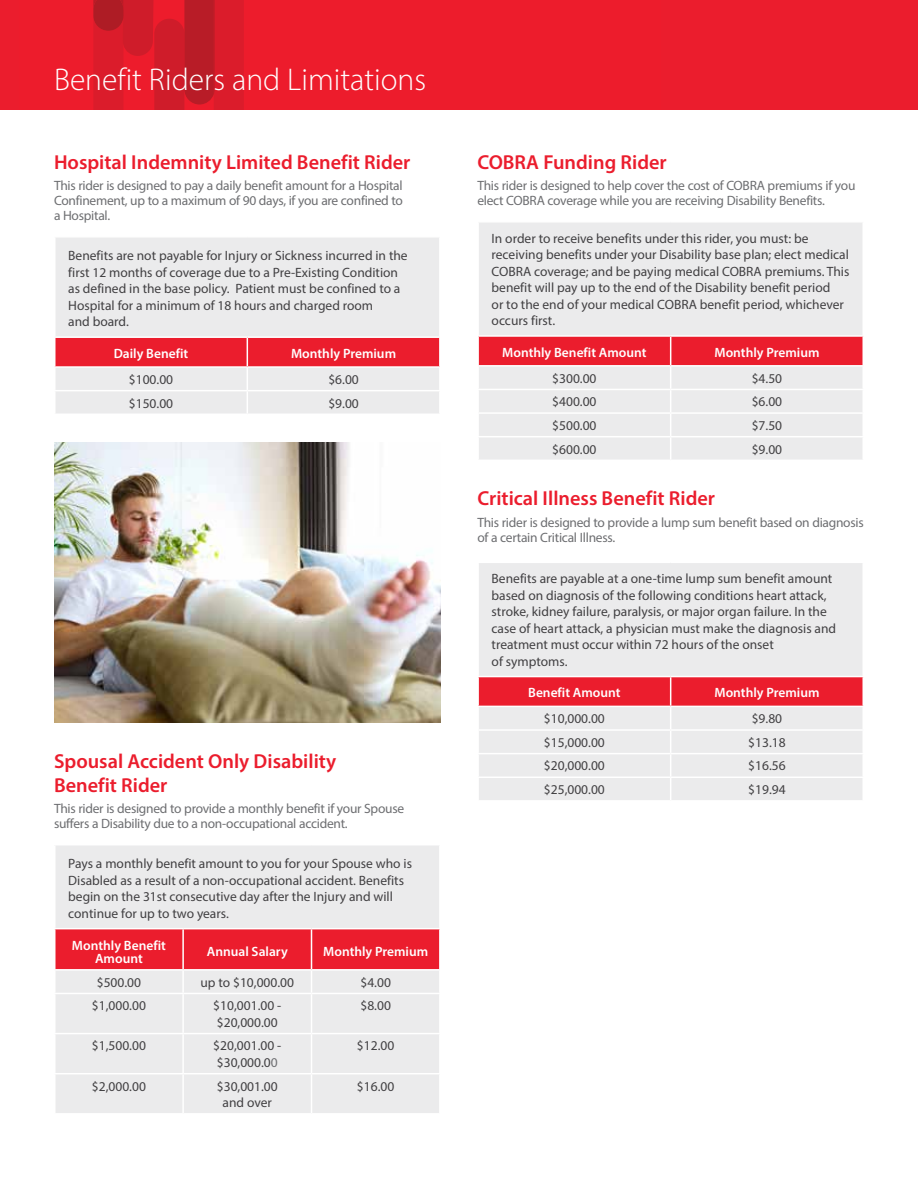
<style>
.page{position:relative;width:918px;height:1188px;background:#fff}
.page>*{position:absolute;margin:0;border:0;box-sizing:border-box;transform-origin:0 0}
.t1{font:300 31.5px "Myriad Pro";color:#fff}
.t2{font:600 20.25px/23.2px "Myriad Pro";color:#eb1d2d}
.t3{font:13.5px/16.5px "Myriad Pro";color:#414042}
.t4{font:13.5px/15px "Myriad Pro";letter-spacing:-.02em;color:#6d6e71}
.t5{font:600 13.5px/13.5px "Myriad Pro";color:#fff;text-align:center}
.s1{color:#6d6e71}
</style>
<div class="page">
<div style="left:0;top:0;width:918px;height:110px;background:#eb1d2d"></div>
<svg style="left:93px;top:0;width:151px;height:110px"></svg>
<div style="left:56px;top:238px;width:383px;height:98px;background:#ebebec"></div>
<svg style="left:55px;top:337px;width:384px;height:77px;background:#eb9fa5"></svg>
<hr style="left:247px;top:366px;width:194px;height:2px;background:#fff">
<hr style="left:247px;top:390px;width:194px;height:1px;background:#fff">
<div style="left:55px;top:845px;width:385px;height:84px;background:#ebebec"></div>
<div style="left:56px;top:994px;width:383px;height:119px;background:#ebebec"></div>
<svg style="left:56px;top:929px;width:383px;height:64px;background:#eb6872"></svg>
<hr style="left:182px;top:994px;width:2px;height:39px;background:#fff">
<hr style="left:311px;top:994px;width:1px;height:39px;background:#fff">
<hr style="left:182px;top:1034px;width:2px;height:39px;background:#fff">
<hr style="left:311px;top:1034px;width:1px;height:39px;background:#fff">
<hr style="left:182px;top:1074px;width:2px;height:39px;background:#fff">
<hr style="left:311px;top:1074px;width:1px;height:39px;background:#fff">
<hr style="left:54px;top:845px;width:2px;height:83px;background:#fff">
<hr style="left:54px;top:969px;width:129px;height:2px;background:#fff">
<hr style="left:183px;top:969px;width:129px;height:2px;background:#fff">
<hr style="left:54px;top:1033px;width:129px;height:1px;background:#fff">
<hr style="left:183px;top:1033px;width:129px;height:1px;background:#fff">
<hr style="left:54px;top:1073px;width:129px;height:1px;background:#fff">
<hr style="left:183px;top:1073px;width:129px;height:1px;background:#fff">
<hr style="left:182px;top:929px;width:2px;height:40px;background:#fff">
<hr style="left:311px;top:929px;width:1px;height:40px;background:#fff">
<hr style="left:312px;top:969px;width:129px;height:2px;background:#fff">
<hr style="left:312px;top:1033px;width:129px;height:1px;background:#fff">
<hr style="left:312px;top:1073px;width:129px;height:1px;background:#fff">
<hr style="left:439px;top:845px;width:2px;height:83px;background:#fff">
<hr style="left:54px;top:928px;width:129px;height:1px;background:#fff">
<hr style="left:183px;top:928px;width:129px;height:1px;background:#fff">
<hr style="left:312px;top:928px;width:129px;height:1px;background:#fff">
<div style="left:479px;top:223px;width:383px;height:112px;background:#ebebec"></div>
<svg style="left:478px;top:336px;width:386px;height:124px;background:#ebbbbf"></svg>
<hr style="left:671px;top:365px;width:193px;height:2px;background:#fff">
<hr style="left:671px;top:389px;width:193px;height:1px;background:#fff">
<hr style="left:671px;top:412px;width:193px;height:2px;background:#fff">
<hr style="left:671px;top:436px;width:193px;height:1px;background:#fff">
<hr style="left:477px;top:412px;width:194px;height:2px;background:#fff">
<hr style="left:477px;top:436px;width:194px;height:1px;background:#fff">
<div style="left:479px;top:563px;width:384px;height:113px;background:#ebebec"></div>
<svg style="left:478px;top:677px;width:386px;height:123px;background:#ebbbc0"></svg>
<hr style="left:671px;top:706px;width:193px;height:1px;background:#fff">
<hr style="left:671px;top:729px;width:193px;height:2px;background:#fff">
<hr style="left:671px;top:753px;width:193px;height:1px;background:#fff">
<hr style="left:671px;top:777px;width:193px;height:1px;background:#fff">
<img style="left:54px;top:443px;width:387px;height:280px">
<h1 class="t1" style="left:54px;top:60px;width:374px">Benefit Riders and Limitations</h1>
<h2 class="t2" style="left:54px;top:150px;width:358px">Hospital Indemnity Limited Benefit Rider</h2>
<p class="t4" style="left:54px;top:178px;width:351px;text-align:justify">This rider is designed to pay a daily benefit amount for a Hospital Confinement, up to a maximum of 90 days, if you are confined to a Hospital.</p>
<p class="t3" style="left:68px;top:247px;width:341px">Benefits are not payable for Injury or Sickness incurred in the first 12 months of coverage due to a Pre-Existing Condition as defined in the base policy. Patient must be confined to a Hospital for a minimum of 18 hours and charged room<br>and board.</p>
<p class="t5" style="left:114px;top:346px;width:76px">Daily Benefit</p>
<p class="t5" style="left:291px;top:346px;width:107px">Monthly Premium</p>
<p class="t3" style="left:129px;top:371px;width:46px">$100.00</p>
<p class="t3" style="left:328px;top:371px;width:32px">$6.00</p>
<p class="t3" style="left:129px;top:395px;width:46px">$150.00</p>
<p class="t3" style="left:328px;top:395px;width:32px">$9.00</p>
<h2 class="t2" style="left:54px;top:749px;width:284px">Spousal Accident Only Disability<br>Benefit Rider</h2>
<p class="t4" style="left:54px;top:801px;width:352px">This rider is designed to provide a monthly benefit if your Spouse suffers a Disability due to a non-occupational accident.</p>
<p class="t3" style="left:68px;top:855px;width:345px">Pays a monthly benefit amount to you for your Spouse who is Disabled as a result of a non-occupational accident. Benefits begin on the 31st consecutive day after the Injury and will continue for up to two years.</p>
<p class="t5" style="left:72px;top:938px;width:95px">Monthly Benefit<br>Amount</p>
<p class="t5" style="left:207px;top:945px;width:82px">Annual Salary</p>
<p class="t5" style="left:323px;top:945px;width:107px">Monthly Premium</p>
<p class="t3" style="left:97px;top:974px;width:46px">$500.00</p>
<p class="t3" style="left:200px;top:974px;width:95px">up to $10,000.00</p>
<p class="t3" style="left:360px;top:974px;width:32px">$4.00</p>
<p class="t3" style="left:92px;top:997px;width:56px">$1,000.00</p>
<p class="t3" style="left:213px;top:997px;width:69px">$10,001.00 - $20,000.00</p>
<p class="t3" style="left:360px;top:997px;width:32px">$8.00</p>
<p class="t3" style="left:92px;top:1037px;width:56px">$1,500.00</p>
<p class="t3" style="left:213px;top:1037px;width:69px">$20,001.00 - $30,000.0<span class="s1">0</span></p>
<p class="t3" style="left:357px;top:1037px;width:39px">$12.00</p>
<p class="t3" style="left:92px;top:1078px;width:56px">$2,000.00</p>
<p class="t3" style="left:217px;top:1078px;width:62px;text-align:center">$30,001.00 and over</p>
<p class="t3" style="left:357px;top:1078px;width:39px">$16.00</p>
<h2 class="t2" style="left:477px;top:150px;width:191px">COBRA Funding Rider</h2>
<p class="t4" style="left:477px;top:178px;width:380px">This rider is designed to help cover the cost of COBRA premiums if you elect COBRA coverage while you are receiving Disability Benefits.</p>
<p class="t3" style="left:492px;top:230px;width:359px">In order to receive benefits under this rider, you must: be receiving benefits under your Disability base plan; elect medical COBRA coverage; and be paying medical COBRA premiums. This benefit will pay up to the end of the Disability benefit period<br>or to the end of your medical COBRA benefit period, whichever occurs first.</p>
<p class="t5" style="left:502px;top:345px;width:146px">Monthly Benefit Amount</p>
<p class="t5" style="left:714px;top:345px;width:107px">Monthly Premium</p>
<p class="t3" style="left:552px;top:370px;width:46px">$300.00</p>
<p class="t3" style="left:752px;top:370px;width:32px">$4.50</p>
<p class="t3" style="left:552px;top:393px;width:46px">$400.00</p>
<p class="t3" style="left:752px;top:393px;width:32px">$6.00</p>
<p class="t3" style="left:552px;top:417px;width:46px">$500.00</p>
<p class="t3" style="left:752px;top:417px;width:32px">$7.50</p>
<p class="t3" style="left:552px;top:441px;width:46px">$600.00</p>
<p class="t3" style="left:752px;top:441px;width:32px">$9.00</p>
<h2 class="t2" style="left:477px;top:486px;width:239px">Critical Illness Benefit Rider</h2>
<p class="t4" style="left:477px;top:515px;width:388px">This rider is designed to provide a lump sum benefit based on diagnosis of a certain Critical Illness.</p>
<p class="t3" style="left:492px;top:570px;width:346px">Benefits are payable at a one-time lump sum benefit amount based on diagnosis of the following conditions heart attack, stroke, kidney failure, paralysis, or major organ failure. In the case of heart attack, a physician must make the diagnosis and treatment must occur within 72 hours of the onset<br>of symptoms.</p>
<p class="t5" style="left:528px;top:686px;width:94px">Benefit Amount</p>
<p class="t5" style="left:714px;top:686px;width:107px">Monthly Premium</p>
<p class="t3" style="left:544px;top:710px;width:62px">$10,000.00</p>
<p class="t3" style="left:752px;top:710px;width:32px">$9.80</p>
<p class="t3" style="left:544px;top:734px;width:62px">$15,000.00</p>
<p class="t3" style="left:748px;top:734px;width:39px">$13.18</p>
<p class="t3" style="left:544px;top:758px;width:62px">$20,000.00</p>
<p class="t3" style="left:748px;top:758px;width:39px">$16.56</p>
<p class="t3" style="left:544px;top:781px;width:62px">$25,000.00</p>
<p class="t3" style="left:748px;top:781px;width:39px">$19.94</p>
</div>
